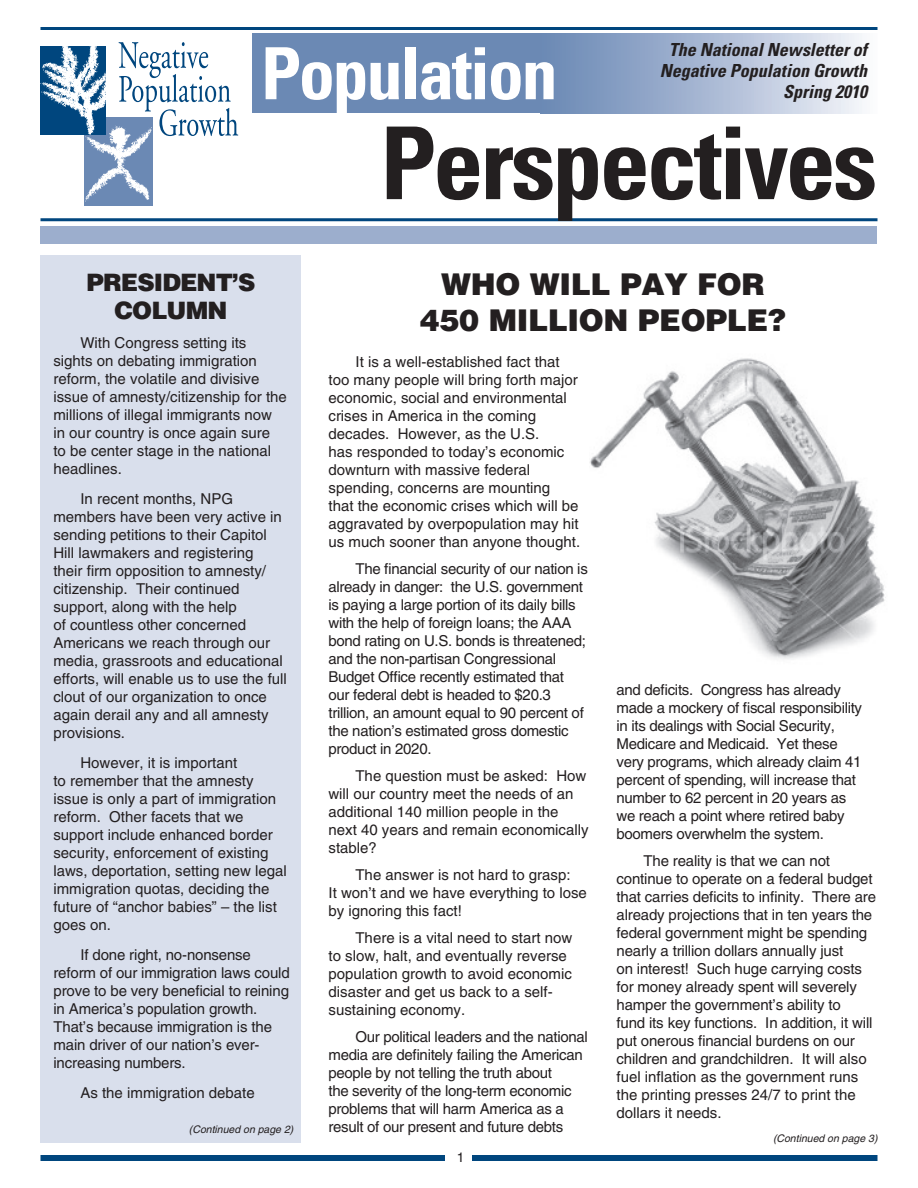
<style>
.page{position:relative;width:918px;height:1188px;background:#fff}
.page>*{position:absolute;margin:0;border:0;box-sizing:border-box;transform-origin:0 0}
.t1{font:700 condensed 100.5px "Univers";letter-spacing:-.03em;color:#231f20}
.t2{font:700 condensed 72px "Univers";letter-spacing:-.03em;color:#fff}
.Headlines{font:900 30px/36px "Helvetica";letter-spacing:-.01em;color:#231f20;text-align:center}
.Headlines-2{font:900 24px/28.8px "Helvetica";letter-spacing:-.035em;color:#231f20;text-align:center}
.t3{font:italic 700 condensed 18px/21px "Univers";color:#231f20;text-align:center}
.Body{font:15px/18px "Helvetica";color:#231f20}
.Body-2{font:15px/18px "Helvetica";letter-spacing:-.02em;color:#231f20}
.t4{font:13.5px "Helvetica";color:#231f20}
.t5{font:italic 10.5px "Helvetica";color:#231f20}
</style>
<div class="page">
<div style="left:40px;top:255px;width:262px;height:887px;background:#d9dfec"></div>
<div style="left:40px;top:226px;width:838px;height:18px;background:#9caecd"></div>
<div style="left:252px;top:34px;width:315px;height:79px;background:#6b89b4"></div>
<div style="left:540px;top:34px;width:338px;height:79px;background:linear-gradient(to right,#6483b1,#f6f6fb)"></div>
<div style="left:84px;top:117px;width:69px;height:89px;background:#6b89b4"></div>
<svg style="left:40px;top:42px;width:198px;height:160px"></svg>
<hr style="left:40px;top:27px;width:838px;height:3px;background:#00467e">
<div style="left:40px;top:1155px;width:838px;height:6px;background:#00467e"></div>
<hr style="left:40px;top:218px;width:838px;height:3px;background:#00467e">
<div style="left:445px;top:1149px;width:27px;height:17px;background:#fff"></div>
<img style="left:590px;top:358px;width:295px;height:301px">
<p class="t3" style="left:660px;top:39px;width:209px">The National Newsletter of<br>Negative Population Growth</p>
<p class="t3" style="left:783px;top:81px;width:85px">Spring 2010</p>
<p class="t2" style="left:261px;top:29px;width:298px">Population</p>
<p class="t1" style="left:380px;top:102px;width:499px">Perspectives</p>
<p class="Headlines-2" style="left:87px;top:267px;width:170px">PRESIDENT’S<br>COLUMN</p>
<p class="Body" style="left:53px;top:334px;width:235px;text-indent:27px">With Congress setting its sights on debating immigration reform, the volatile and divisive issue of amnesty/citizenship for the millions of illegal immigrants now in our country is once again sure<br>to be center stage in the national headlines.</p>
<p class="Body" style="left:53px;top:490px;width:235px;text-indent:27px">In recent months, NPG members have been very active in sending petitions to their Capitol<br>Hill lawmakers and registering<br>their firm opposition to amnesty/ citizenship. Their continued support, along with the help<br>of countless other concerned<br>Americans we reach through our media, grassroots and educational efforts, will enable us to use the full clout of our organization to once again derail any and all amnesty provisions.</p>
<p class="Body" style="left:53px;top:754px;width:235px;text-indent:27px">However, it is important<br>to remember that the amnesty issue is only a part of immigration reform. Other facets that we support include enhanced border security, enforcement of existing laws, deportation, setting new legal immigration quotas, deciding the future of “anchor babies” – the list goes on.</p>
<p class="Body" style="left:53px;top:946px;width:238px;text-indent:27px">If done right, no-nonsense reform of our immigration laws could prove to be very beneficial to reining in America’s population growth.<br>That’s because immigration is the main driver of our nation’s ever&shy;increasing numbers.</p>
<p class="Body" style="left:80px;top:1084px;width:176px">As the immigration debate</p>
<p class="t5" style="left:189px;top:1123px;width:106px">(Continued on page 2)</p>
<p class="Headlines" style="left:420px;top:265px;width:368px">WHO WILL PAY FOR<br>450 MILLION PEOPLE?</p>
<p class="Body" style="left:328px;top:352px;width:253px;text-indent:27px">It is a well-established fact that too many people will bring forth major economic, social and environmental crises in America in the coming decades. However, as the U.S.<br>has responded to today’s economic downturn with massive federal spending, concerns are mounting<br>that the economic crises which will be aggravated by overpopulation may hit us much sooner than anyone thought.</p>
<p class="Body-2" style="left:328px;top:559px;width:261px;text-indent:27px">The financial security of our nation is already in danger: the U.S. government is paying a large portion of its daily bills with the help of foreign loans; the AAA bond rating on U.S. bonds is threatened; and the non-partisan Congressional Budget Office recently estimated that our federal debt is headed to $20.3 trillion, an amount equal to 90 percent of the nation’s estimated gross domestic product in 2020.</p>
<p class="Body" style="left:328px;top:766px;width:262px;text-indent:27px">The question must be asked: How will our country meet the needs of an additional 140 million people in the next 40 years and remain economically stable?</p>
<p class="Body" style="left:328px;top:865px;width:260px;text-indent:27px">The answer is not hard to grasp:<br>It won’t and we have everything to lose by ignoring this fact!</p>
<p class="Body" style="left:328px;top:928px;width:245px;text-indent:27px">There is a vital need to start now to slow, halt, and eventually reverse population growth to avoid economic disaster and get us back to a self&shy;sustaining economy.</p>
<p class="Body-2" style="left:328px;top:1027px;width:261px;text-indent:27px">Our political leaders and the national media are definitely failing the American people by not telling the truth about<br>the severity of the long-term economic problems that will harm America as a result of our present and future debts</p>
<p class="Body-2" style="left:616px;top:681px;width:247px">and deficits. Congress has already made a mockery of fiscal responsibility in its dealings with Social Security, Medicare and Medicaid. Yet these very programs, which already claim 41 percent of spending, will increase that number to 62 percent in 20 years as we reach a point where retired baby boomers overwhelm the system.</p>
<p class="Body" style="left:616px;top:852px;width:261px;text-indent:27px">The reality is that we can not continue to operate on a federal budget that carries deficits to infinity. There are already projections that in ten years the federal government might be spending nearly a trillion dollars annually just<br>on interest! Such huge carrying costs for money already spent will severely hamper the government’s ability to<br>fund its key functions. In addition, it will put onerous financial burdens on our children and grandchildren. It will also fuel inflation as the government runs the printing presses 24/7 to print the dollars it needs.</p>
<p class="t5" style="left:773px;top:1132px;width:106px">(Continued on page 3)</p>
<p class="t4" style="left:457px;top:1150px;width:9px">1</p>
</div>
